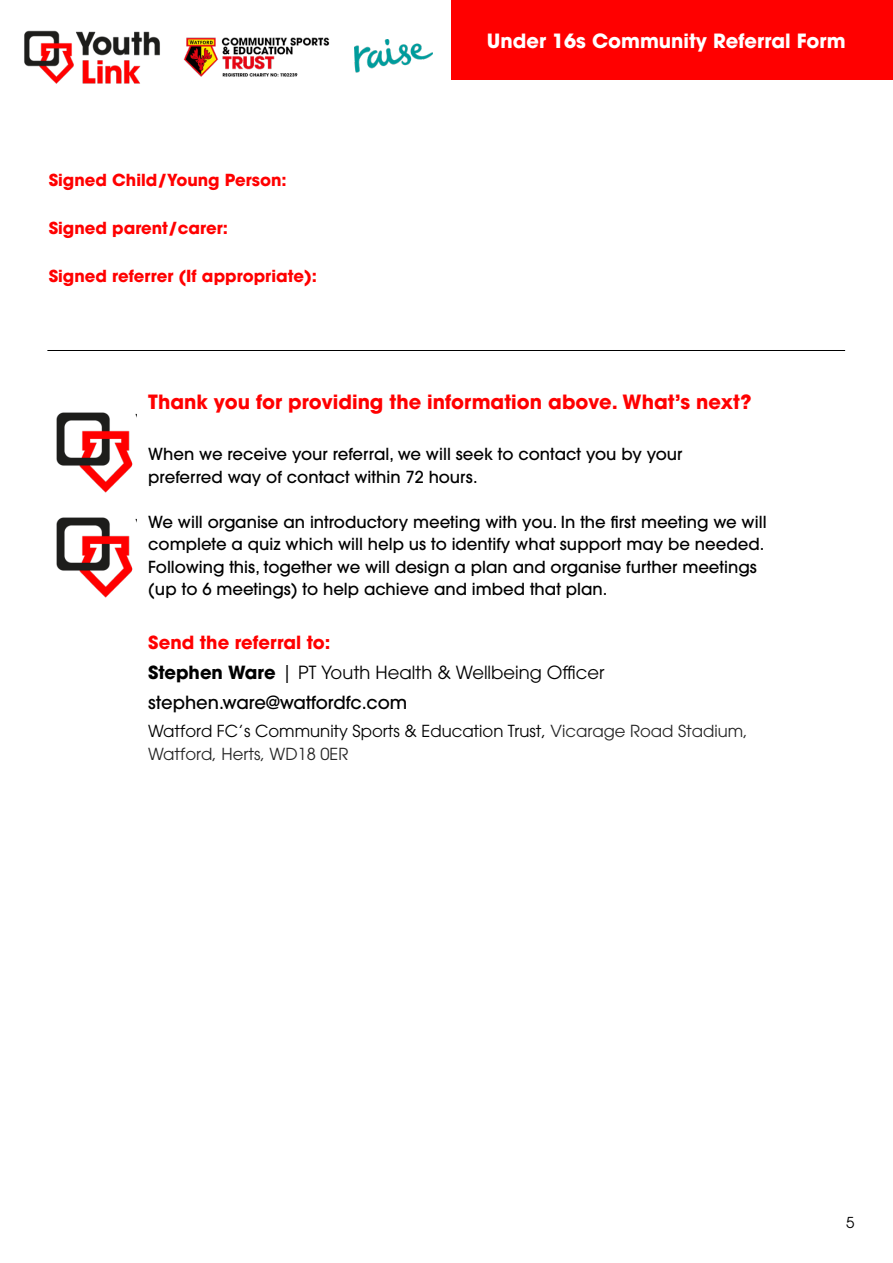
<style>
.page{position:relative;width:893px;height:1263px;background:#fff}
.page>*{position:absolute;margin:0;border:0;box-sizing:border-box;transform-origin:0 0}
.t1{font:700 19.5px "ITC Avant Garde Pro";color:#f00}
.t2{font:700 19.5px "ITC Avant Garde Pro";color:#fff}
.t3{font:18px/30px "ITC Avant Garde Pro";color:#000}
.t4{font:500 16.5px/22.5px "ITC Avant Garde Pro";color:#000}
.t5{font:16.5px/22.5px "ITC Avant Garde Pro";color:#000}
.t6{font:700 16.5px "ITC Avant Garde Pro";color:#f00}
.t7{font:15px "ITC Avant Garde Pro";color:#000}
.s1{font-weight:700;color:#f00}
.s2{font-weight:700}
.s3{font-weight:500}
.s4{color:#262626}
</style>
<div class="page">
<div style="left:451px;top:0;width:442px;height:80px;background:#f00"></div>
<img style="left:24px;top:30px;width:136px;height:54px">
<img style="left:183px;top:37px;width:147px;height:40px">
<img style="left:354px;top:39px;width:79px;height:34px">
<img style="left:56px;top:412px;width:80px;height:81px">
<img style="left:56px;top:517px;width:80px;height:81px">
<hr style="left:47px;top:350px;width:798px;height:1px;background:#000">
<p class="t6" style="left:49px;top:169px;width:240px">Signed Child/Young Person:</p>
<p class="t6" style="left:49px;top:217px;width:181px">Signed parent/carer:</p>
<p class="t6" style="left:49px;top:265px;width:270px">Signed referrer (If appropriate):</p>
<p class="t2" style="left:487px;top:28px;width:360px">Under 16s Community Referral Form</p>
<p class="t1" style="left:148px;top:389px;width:605px">Thank you for providing the information above. What’s next?</p>
<p class="t4" style="left:148px;top:443px;width:536px">When we receive your referral, we will seek to contact you by your preferred way of contact within 72 hours.</p>
<p class="t4" style="left:148px;top:510px;width:620px">We will organise an introductory meeting with you. In the first meeting we will complete a quiz which will help us to identify what support may be needed.<br>Following this, together we will design a plan and organise further meetings (up to 6 meetings) to help achieve and imbed that plan.</p>
<p class="t3" style="left:148px;top:627px;width:458px"><span class="s1">Send the referral to:<br></span><span class="s2">Stephen Ware</span> | PT Youth Health &amp; Wellbeing Officer <span class="s3">stephen.ware@watfordfc.com</span></p>
<p class="t5" style="left:148px;top:720px;width:601px">Watford FC’s Community Sports &amp; Education Trust, <span class="s4">Vicarage Road Stadium,<br>Watford, Herts, WD18 0ER</span></p>
<p class="t7" style="left:846px;top:1213px;width:10px">5</p>
</div>
